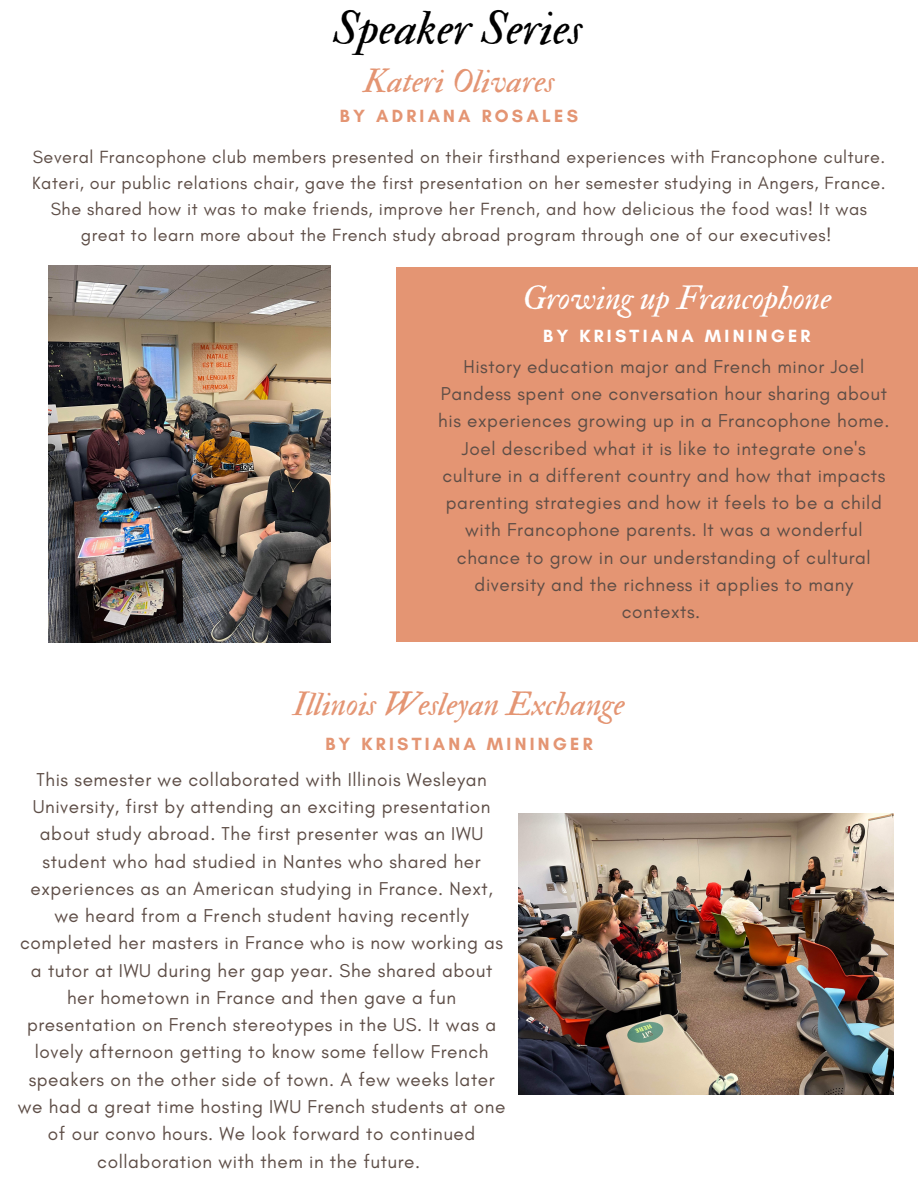
<style>
.page{position:relative;width:918px;height:1188px;background:#fff}
.page>*{position:absolute;margin:0;border:0;box-sizing:border-box;transform-origin:0 0}
.t1{font:48px "IM FELL Double Pica Italic";color:#000}
.t2{font:33px "IM FELL Double Pica Italic";color:#e49573}
.t3{font:33px "IM FELL Double Pica Italic";color:#fff}
.t4{font:19.05px/27.3px "Glacial Indifference";letter-spacing:.03em;color:#5d4d46;text-align:center}
.t5{font:18.9px/27.3px "Glacial Indifference";letter-spacing:.03em;color:#5d4d46;text-align:center}
.t6{font:18px/25.8px "Glacial Indifference";letter-spacing:.03em;color:#5d4d46;text-align:center}
.t7{font:700 18px "Glacial Indifference";letter-spacing:.18em;color:#e49573}
.t8{font:700 18px "Glacial Indifference";letter-spacing:.18em;color:#fff}
</style>
<div class="page">
<div style="left:396px;top:267px;width:522px;height:375px;background:#e49573"></div>
<img style="left:519px;top:813px;width:374px;height:281px">
<img style="left:48px;top:265px;width:282px;height:377px">
<h1 class="t1" style="left:333px;top:-1px;width:251px">Speaker Series</h1>
<h2 class="t2" style="left:364px;top:61px;width:192px">Kateri Olivares</h2>
<p class="t7" style="left:340px;top:105px;width:240px">BY ADRIANA ROSALES</p>
<p class="t6" style="left:32px;top:144px;width:855px">Several Francophone club members presented on their firsthand experiences with Francophone culture.<br>Kateri, our public relations chair, gave the first presentation on her semester studying in Angers, France.<br>She shared how it was to make friends, improve her French, and how delicious the food was! It was great to learn more about the French study abroad program through one of our executives!</p>
<h2 class="t3" style="left:522px;top:279px;width:311px">Growing up Francophone</h2>
<p class="t8" style="left:543px;top:325px;width:269px">BY KRISTIANA MININGER</p>
<p class="t4" style="left:438px;top:352px;width:453px">History education major and French minor Joel Pandess spent one conversation hour sharing about his experiences growing up in a Francophone home.<br>Joel described what it is like to integrate one's culture in a different country and how that impacts parenting strategies and how it feels to be a child with Francophone parents. It was a wonderful chance to grow in our understanding of cultural diversity and the richness it applies to many contexts.</p>
<h2 class="t2" style="left:293px;top:684px;width:333px">Illinois Wesleyan Exchange</h2>
<p class="t7" style="left:325px;top:733px;width:269px">BY KRISTIANA MININGER</p>
<p class="t5" style="left:18px;top:766px;width:489px">This semester we collaborated with Illinois Wesleyan University, first by attending an exciting presentation about study abroad. The first presenter was an IWU student who had studied in Nantes who shared her experiences as an American studying in France. Next, we heard from a French student having recently completed her masters in France who is now working as a tutor at IWU during her gap year. She shared about her hometown in France and then gave a fun presentation on French stereotypes in the US. It was a lovely afternoon getting to know some fellow French speakers on the other side of town. A few weeks later we had a great time hosting IWU French students at one of our convo hours. We look forward to continued collaboration with them in the future.</p>
</div>
